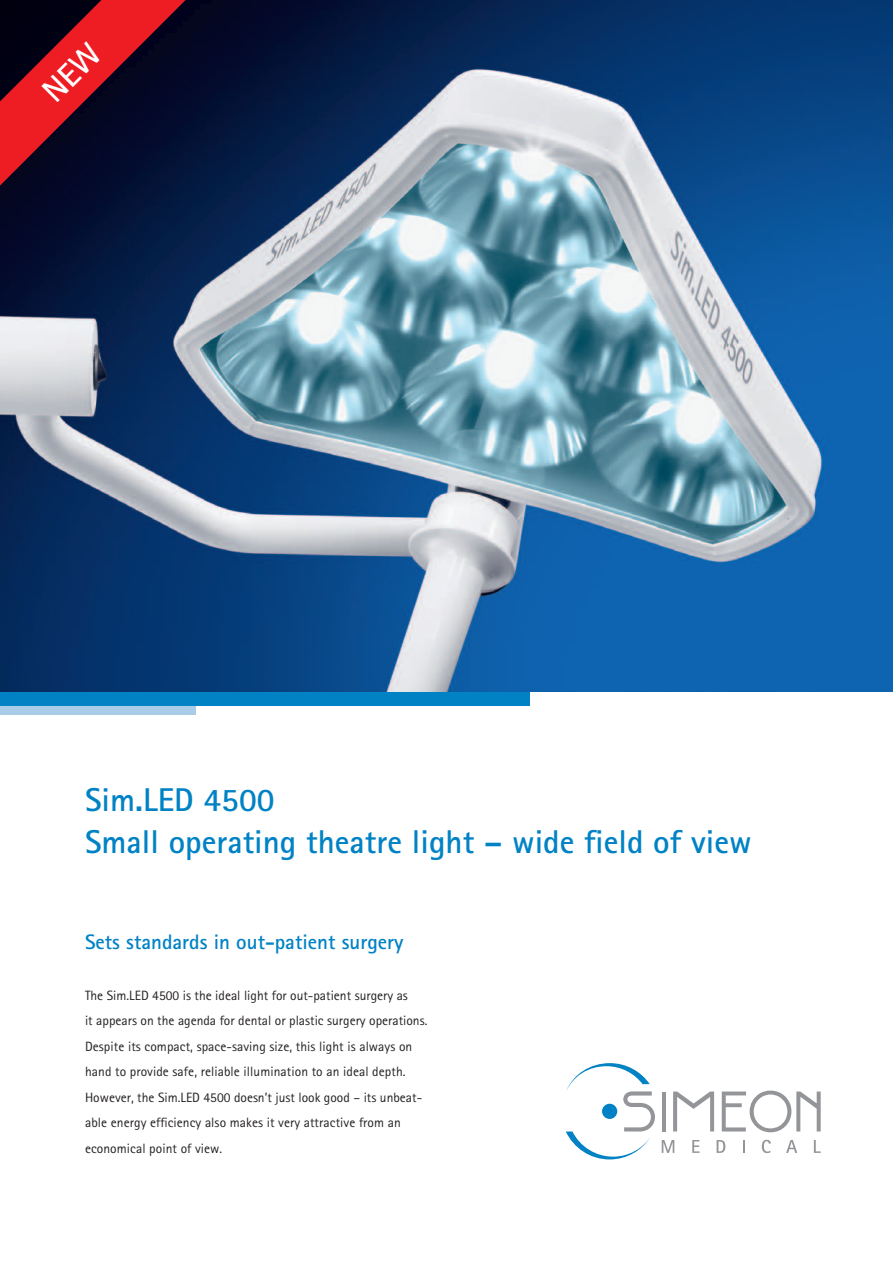
<style>
.page{position:relative;width:893px;height:1263px;background:#fff}
.page>*{position:absolute;margin:0;border:0;box-sizing:border-box;transform-origin:0 0}
.t1{font:700 33px/42px "Rotis Sans Serif";color:#0082c5}
.t2{font:700 21px "Rotis Sans Serif";color:#0082c5}
.t3{font:13.5px/25.5px "Rotis Sans Serif";letter-spacing:.005em;color:#231f20}
</style>
<div class="page">
<hr style="left:662px;top:1091px;width:4px;height:40px;background:#939598">
<svg style="left:673px;top:1091px;width:41px;height:40px"></svg>
<svg style="left:722px;top:1090px;width:99px;height:42px"></svg>
<svg style="left:662px;top:1140px;width:12px;height:13px"></svg>
<svg style="left:692px;top:1140px;width:8px;height:13px"></svg>
<svg style="left:717px;top:1140px;width:8px;height:13px"></svg>
<svg style="left:743px;top:1140px;width:1px;height:13px"></svg>
<svg style="left:762px;top:1140px;width:9px;height:13px"></svg>
<svg style="left:786px;top:1140px;width:11px;height:13px"></svg>
<svg style="left:814px;top:1140px;width:7px;height:13px"></svg>
<svg style="left:566px;top:1063px;width:89px;height:96px"></svg>
<div style="left:0;top:691px;width:529px;height:15px;background:#0082c5"></div>
<div style="left:0;top:706px;width:196px;height:8px;background:#a9cce9"></div>
<img style="left:0;top:0;width:893px;height:691px">
<svg style="left:0;top:0;width:186px;height:186px;background:#550e22"></svg>
<h1 class="t1" style="left:85px;top:778px;width:668px">Sim.LED 4500<br>Small operating theatre light – wide field of view</h1>
<h2 class="t2" style="left:85px;top:928px;width:320px">Sets standards in out-patient surgery</h2>
<p class="t3" style="left:85px;top:982px;width:344px">The Sim.LED 4500 is the ideal light for out-patient surgery as<br>it appears on the agenda for dental or plastic surgery operations.<br>Despite its compact, space-saving size, this light is always on hand to provide safe, reliable illumination to an ideal depth.<br>However, the Sim.LED 4500 doesn’t just look good – its unbeat&shy;able energy efficiency also makes it very attractive from an economical point of view.</p>
</div>
